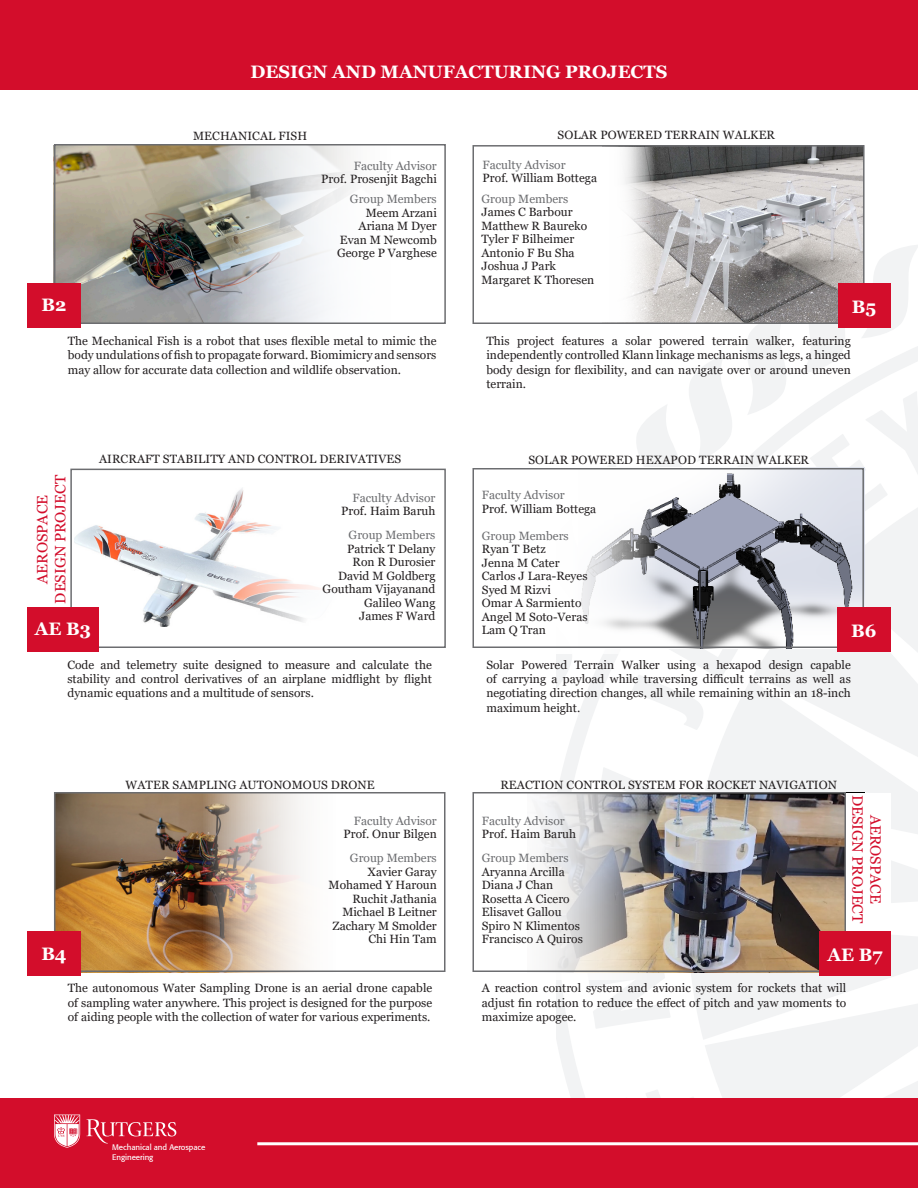
<style>
.page{position:relative;width:918px;height:1188px;background:#fff}
.page>*{position:absolute;margin:0;border:0;box-sizing:border-box;transform-origin:0 0}
.t1{font:700 18px "Georgia";color:#fff}
.t2{font:15px "Georgia";color:#d30d2b}
.t3{font:12px/14.4px "Georgia";color:#231f20;text-align:justify}
.t4{font:12px "Georgia";color:#6c6d70}
.t5{font:8.1px/10.1px "Formata";letter-spacing:-.005em;color:#fff}
</style>
<div class="page">
<div style="left:0;top:0;width:918px;height:90px;background:#d30d2b"></div>
<svg style="left:556px;top:730px;width:114px;height:368px"></svg>
<svg style="left:556px;top:245px;width:362px;height:485px"></svg>
<svg style="left:556px;top:1096px;width:6px;height:2px"></svg>
<svg style="left:688px;top:437px;width:230px;height:661px;fill:#f2f3f4"></svg>
<div style="left:0;top:1098px;width:918px;height:90px;background:#d30d2b"></div>
<img style="left:655px;top:148px;width:207px;height:173px">
<img style="left:661px;top:471px;width:200px;height:174px">
<img style="left:652px;top:795px;width:212px;height:178px">
<img style="left:57px;top:795px;width:145px;height:178px">
<img style="left:74px;top:513px;width:128px;height:114px">
<img style="left:57px;top:147px;width:168px;height:174px">
<svg style="left:225px;top:147px;width:129px;height:174px"></svg>
<div style="left:54px;top:144px;width:392px;height:180px;border:2px solid #6c6d70"></div>
<div style="left:27px;top:284px;width:54px;height:44px;background:#d30d2b"></div>
<div style="left:473px;top:143px;width:165px;height:186px;background:#fff"></div>
<div style="left:70px;top:469px;width:376px;height:179px;border:2px solid #6c6d70"></div>
<div style="left:27px;top:608px;width:72px;height:44px;background:#d30d2b"></div>
<div style="left:473px;top:468px;width:188px;height:186px;background:#fff"></div>
<div style="left:472px;top:468px;width:392px;height:180px;border:2px solid #6c6d70"></div>
<img style="left:202px;top:795px;width:104px;height:178px">
<div style="left:54px;top:792px;width:392px;height:180px;border:2px solid #6c6d70"></div>
<svg style="left:536px;top:795px;width:116px;height:184px"></svg>
<div style="left:472px;top:792px;width:374px;height:180px;border:2px solid #6c6d70"></div>
<div style="left:472px;top:145px;width:393px;height:179px;border:2px solid #6c6d70"></div>
<svg style="left:86px;top:1119px;width:90px;height:25px"></svg>
<svg style="left:54px;top:1115px;width:26px;height:33px"></svg>
<hr style="left:257px;top:1142px;width:661px;height:3px;background:#fff">
<div style="left:819px;top:932px;width:72px;height:44px;background:#d30d2b"></div>
<div style="left:846px;top:793px;width:45px;height:138px;background:#fff"></div>
<div style="left:838px;top:284px;width:53px;height:44px;background:#d30d2b"></div>
<div style="left:27px;top:932px;width:54px;height:44px;background:#d30d2b"></div>
<div style="left:837px;top:608px;width:54px;height:44px;background:#d30d2b"></div>
<svg style="left:579px;top:147px;width:76px;height:175px"></svg>
<h1 class="t1" style="left:250px;top:61px;width:419px">DESIGN AND MANUFACTURING PROJECTS</h1>
<p class="t1" style="left:42px;top:294px;width:26px">B2</p>
<p class="t3" style="left:193px;top:129px;width:116px">MECHANICAL FISH</p>
<p class="t4" style="left:354px;top:158px;width:84px">Faculty Advisor</p>
<p class="t3" style="left:321px;top:172px;width:117px">Prof. Prosenjit Bagchi</p>
<p class="t4" style="left:350px;top:192px;width:88px">Group Members</p>
<p class="t3" style="left:366px;top:206px;width:73px">Meem Arzani</p>
<p class="t3" style="left:359px;top:219px;width:80px">Ariana M Dyer</p>
<p class="t3" style="left:340px;top:233px;width:98px">Evan M Newcomb</p>
<p class="t3" style="left:337px;top:246px;width:101px">George P Varghese</p>
<p class="t3" style="left:68px;top:334px;width:370px">The Mechanical Fish is a robot that uses flexible metal to mimic the body undulations of fish to propagate forward. Biomimicry and sensors may allow for accurate data collection and wildlife observation.</p>
<p class="t2" style="left:51px;top:604px;width:130px;rotate:-90deg">DESIGN PROJECT</p>
<p class="t2" style="left:33px;top:584px;width:90px;rotate:-90deg">AEROSPACE</p>
<p class="t1" style="left:35px;top:618px;width:58px">AE B3</p>
<p class="t3" style="left:99px;top:452px;width:304px">AIRCRAFT STABILITY AND CONTROL DERIVATIVES</p>
<p class="t4" style="left:353px;top:490px;width:84px">Faculty Advisor</p>
<p class="t3" style="left:341px;top:504px;width:96px">Prof. Haim Baruh</p>
<p class="t4" style="left:349px;top:528px;width:88px">Group Members</p>
<p class="t3" style="left:347px;top:542px;width:90px">Patrick T Delany</p>
<p class="t3" style="left:353px;top:555px;width:84px">Ron R Durosier</p>
<p class="t3" style="left:338px;top:569px;width:99px">David M Goldberg</p>
<p class="t3" style="left:323px;top:582px;width:114px">Goutham Vijayanand</p>
<p class="t3" style="left:364px;top:596px;width:73px">Galileo Wang</p>
<p class="t3" style="left:359px;top:609px;width:78px">James F Ward</p>
<p class="t3" style="left:67px;top:658px;width:366px">Code and telemetry suite designed to measure and calculate the stability and control derivatives of an airplane midflight by flight dynamic equations and a multitude of sensors.</p>
<p class="t1" style="left:41px;top:943px;width:27px">B4</p>
<p class="t3" style="left:126px;top:778px;width:251px">WATER SAMPLING AUTONOMOUS DRONE</p>
<p class="t4" style="left:354px;top:813px;width:84px">Faculty Advisor</p>
<p class="t3" style="left:344px;top:827px;width:95px">Prof. Onur Bilgen</p>
<p class="t4" style="left:350px;top:851px;width:88px">Group Members</p>
<p class="t3" style="left:368px;top:865px;width:71px">Xavier Garay</p>
<p class="t3" style="left:329px;top:878px;width:110px">Mohamed Y Haroun</p>
<p class="t3" style="left:352px;top:892px;width:86px">Ruchit Jathania</p>
<p class="t3" style="left:342px;top:905px;width:96px">Michael B Leitner</p>
<p class="t3" style="left:333px;top:919px;width:106px">Zachary M Smolder</p>
<p class="t3" style="left:368px;top:932px;width:70px">Chi Hin Tam</p>
<p class="t3" style="left:68px;top:981px;width:366px">The autonomous Water Sampling Drone is an aerial drone capable of sampling water anywhere. This project is designed for the purpose of aiding people with the collection of water for various experiments.</p>
<p class="t3" style="left:557px;top:128px;width:219px">SOLAR POWERED TERRAIN WALKER</p>
<p class="t4" style="left:483px;top:157px;width:84px">Faculty Advisor</p>
<p class="t3" style="left:483px;top:171px;width:116px">Prof. William Bottega</p>
<p class="t4" style="left:482px;top:191px;width:88px">Group Members</p>
<p class="t3" style="left:482px;top:205px;width:93px">James C Barbour</p>
<p class="t3" style="left:482px;top:219px;width:107px">Matthew R Baureko</p>
<p class="t3" style="left:482px;top:232px;width:94px">Tyler F Bilheimer</p>
<p class="t3" style="left:482px;top:246px;width:95px">Antonio F Bu Sha</p>
<p class="t3" style="left:482px;top:259px;width:76px">Joshua J Park</p>
<p class="t3" style="left:482px;top:273px;width:114px">Margaret K Thoresen</p>
<p class="t1" style="left:852px;top:295px;width:26px">B5</p>
<p class="t3" style="left:486px;top:334px;width:366px">This project features a solar powered terrain walker, featuring independently controlled Klann linkage mechanisms as legs, a hinged body design for flexibility, and can navigate over or around uneven terrain.</p>
<p class="t3" style="left:528px;top:453px;width:282px">SOLAR POWERED HEXAPOD TERRAIN WALKER</p>
<p class="t4" style="left:482px;top:488px;width:84px">Faculty Advisor</p>
<p class="t3" style="left:482px;top:502px;width:116px">Prof. William Bottega</p>
<p class="t4" style="left:482px;top:528px;width:88px">Group Members</p>
<p class="t3" style="left:482px;top:542px;width:65px">Ryan T Betz</p>
<p class="t3" style="left:482px;top:556px;width:79px">Jenna M Cater</p>
<p class="t3" style="left:482px;top:569px;width:107px">Carlos J Lara-Reyes</p>
<p class="t3" style="left:482px;top:583px;width:70px">Syed M Rizvi</p>
<p class="t3" style="left:482px;top:596px;width:101px">Omar A Sarmiento</p>
<p class="t3" style="left:482px;top:610px;width:107px">Angel M Soto-Veras</p>
<p class="t3" style="left:482px;top:623px;width:66px">Lam Q Tran</p>
<p class="t1" style="left:851px;top:619px;width:27px">B6</p>
<p class="t3" style="left:486px;top:658px;width:366px">Solar Powered Terrain Walker using a hexapod design capable of carrying a payload while traversing difficult terrains as well as negotiating direction changes, all while remaining within an 18-inch maximum height.</p>
<p class="t3" style="left:500px;top:778px;width:338px">REACTION CONTROL SYSTEM FOR ROCKET NAVIGATION</p>
<p class="t4" style="left:482px;top:813px;width:84px">Faculty Advisor</p>
<p class="t3" style="left:482px;top:827px;width:96px">Prof. Haim Baruh</p>
<p class="t4" style="left:482px;top:851px;width:88px">Group Members</p>
<p class="t3" style="left:482px;top:865px;width:84px">Aryanna Arcilla</p>
<p class="t3" style="left:482px;top:878px;width:73px">Diana J Chan</p>
<p class="t3" style="left:482px;top:892px;width:89px">Rosetta A Cicero</p>
<p class="t3" style="left:482px;top:905px;width:81px">Elisavet Gallou</p>
<p class="t3" style="left:482px;top:919px;width:100px">Spiro N Klimentos</p>
<p class="t3" style="left:482px;top:932px;width:103px">Francisco A Quiros</p>
<p class="t2" style="left:867px;top:795px;width:130px;rotate:90deg">DESIGN PROJECT</p>
<p class="t2" style="left:885px;top:815px;width:90px;rotate:90deg">AEROSPACE</p>
<p class="t1" style="left:828px;top:944px;width:56px">AE B7</p>
<p class="t3" style="left:482px;top:981px;width:366px">A reaction control system and avionic system for rockets that will adjust fin rotation to reduce the effect of pitch and yaw moments to maximize apogee.</p>
<p class="t5" style="left:112px;top:1142px;width:95px">Mechanical and Aerospace<br>Engineering</p>
</div>
